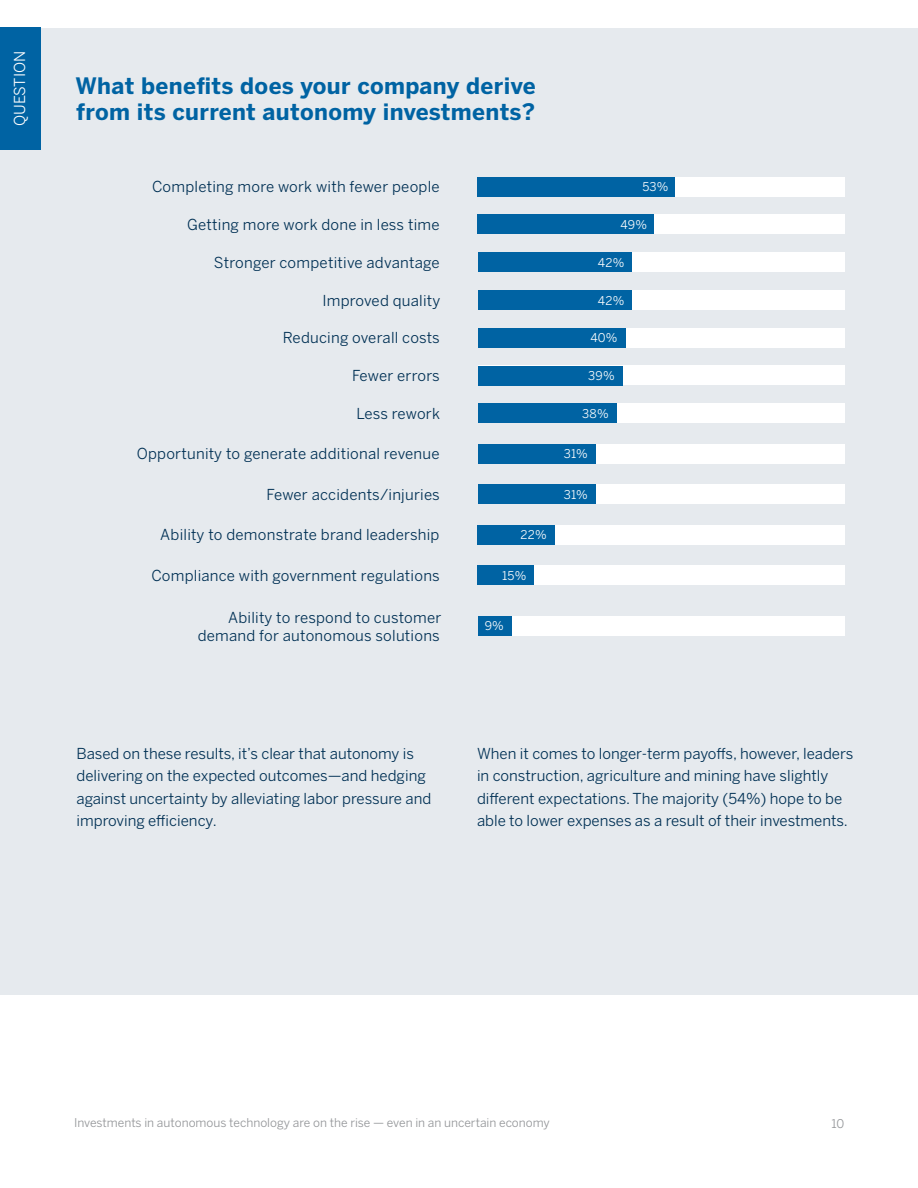
<style>
.page{position:relative;width:918px;height:1188px;background:#fff}
.page>*{position:absolute;margin:0;border:0;box-sizing:border-box;transform-origin:0 0}
.Subhead{font:700 22.5px/25.5px "Benton Sans";letter-spacing:.015em;color:#0063a3}
.Body{font:15px/22.5px "Benton Sans";color:#003054}
.Body-2{font:15px "Benton Sans";color:#fff}
.t1{font:12px "Benton Sans";color:#939598}
.Body-3{font:12px "Benton Sans";letter-spacing:.015em;color:#fff}
</style>
<div class="page">
<div style="left:0;top:28px;width:918px;height:966px;background:#e6eaee"></div>
<div style="left:478px;top:177px;width:366px;height:19px;background:#fff"></div>
<div style="left:478px;top:444px;width:366px;height:19px;background:#fff"></div>
<div style="left:478px;top:484px;width:366px;height:20px;background:#fff"></div>
<div style="left:478px;top:525px;width:366px;height:19px;background:#fff"></div>
<div style="left:478px;top:566px;width:366px;height:19px;background:#fff"></div>
<div style="left:478px;top:616px;width:366px;height:20px;background:#fff"></div>
<div style="left:478px;top:177px;width:197px;height:19px;background:#0063a3"></div>
<div style="left:478px;top:525px;width:77px;height:19px;background:#0063a3"></div>
<div style="left:478px;top:566px;width:56px;height:19px;background:#0063a3"></div>
<div style="left:478px;top:616px;width:34px;height:20px;background:#0063a3"></div>
<div style="left:478px;top:215px;width:366px;height:19px;background:#fff"></div>
<div style="left:478px;top:215px;width:176px;height:19px;background:#0063a3"></div>
<div style="left:478px;top:252px;width:366px;height:20px;background:#fff"></div>
<div style="left:478px;top:328px;width:366px;height:19px;background:#fff"></div>
<div style="left:478px;top:290px;width:366px;height:19px;background:#fff"></div>
<div style="left:478px;top:404px;width:366px;height:19px;background:#fff"></div>
<div style="left:478px;top:366px;width:366px;height:19px;background:#fff"></div>
<div style="left:0;top:27px;width:40px;height:122px;background:#0063a3"></div>
<div style="left:478px;top:290px;width:154px;height:19px;background:#0063a3"></div>
<div style="left:478px;top:252px;width:154px;height:20px;background:#0063a3"></div>
<div style="left:478px;top:328px;width:148px;height:20px;background:#0063a3"></div>
<div style="left:478px;top:366px;width:144px;height:19px;background:#0063a3"></div>
<div style="left:478px;top:404px;width:138px;height:19px;background:#0063a3"></div>
<div style="left:478px;top:444px;width:118px;height:19px;background:#0063a3"></div>
<div style="left:478px;top:484px;width:118px;height:20px;background:#0063a3"></div>
<p class="Body-2" style="left:11px;top:126px;width:77px;rotate:-90deg">QUESTION</p>
<p class="Subhead" style="left:75px;top:74px;width:462px">What benefits does your company derive from its current autonomy investments?</p>
<p class="Body" style="left:152px;top:176px;width:289px">Completing more work with fewer people</p>
<p class="Body" style="left:187px;top:213px;width:254px">Getting more work done in less time</p>
<p class="Body" style="left:214px;top:251px;width:227px">Stronger competitive advantage</p>
<p class="Body" style="left:322px;top:289px;width:119px">Improved quality</p>
<p class="Body" style="left:283px;top:327px;width:159px">Reducing overall costs</p>
<p class="Body" style="left:352px;top:364px;width:89px">Fewer errors</p>
<p class="Body" style="left:356px;top:402px;width:85px">Less rework</p>
<p class="Body" style="left:137px;top:443px;width:304px">Opportunity to generate additional revenue</p>
<p class="Body" style="left:267px;top:483px;width:175px">Fewer accidents/injuries</p>
<p class="Body" style="left:160px;top:524px;width:281px">Ability to demonstrate brand leadership</p>
<p class="Body" style="left:151px;top:564px;width:290px">Compliance with government regulations</p>
<p class="Body" style="left:198px;top:608px;width:245px;line-height:18px;text-align:right">Ability to respond to customer demand for autonomous solutions</p>
<p class="Body-3" style="left:521px;top:528px;width:28px">22%</p>
<p class="Body-3" style="left:502px;top:568px;width:26px">15%</p>
<p class="Body-3" style="left:485px;top:619px;width:21px">9%</p>
<p class="Body-3" style="left:642px;top:180px;width:28px">53%</p>
<p class="Body-3" style="left:620px;top:217px;width:28px">49%</p>
<p class="Body-3" style="left:598px;top:255px;width:28px">42%</p>
<p class="Body-3" style="left:598px;top:293px;width:28px">42%</p>
<p class="Body-3" style="left:590px;top:331px;width:29px">40%</p>
<p class="Body-3" style="left:588px;top:369px;width:28px">39%</p>
<p class="Body-3" style="left:582px;top:406px;width:28px">38%</p>
<p class="Body-3" style="left:564px;top:447px;width:26px">31%</p>
<p class="Body-3" style="left:564px;top:487px;width:26px">31%</p>
<p class="Body" style="left:76px;top:742px;width:356px">Based on these results, it’s clear that autonomy is delivering on the expected outcomes—and hedging against uncertainty by alleviating labor pressure and improving efficiency.</p>
<p class="Body" style="left:477px;top:742px;width:378px">When it comes to longer-term payoffs, however, leaders in construction, agriculture and mining have slightly different expectations. The majority (54%) hope to be able to lower expenses as a result of their investments.</p>
<p class="t1" style="left:74px;top:1115px;width:477px">Investments in autonomous technology are on the rise — even in an uncertain economy</p>
<p class="t1" style="left:831px;top:1116px;width:14px">10</p>
</div>
